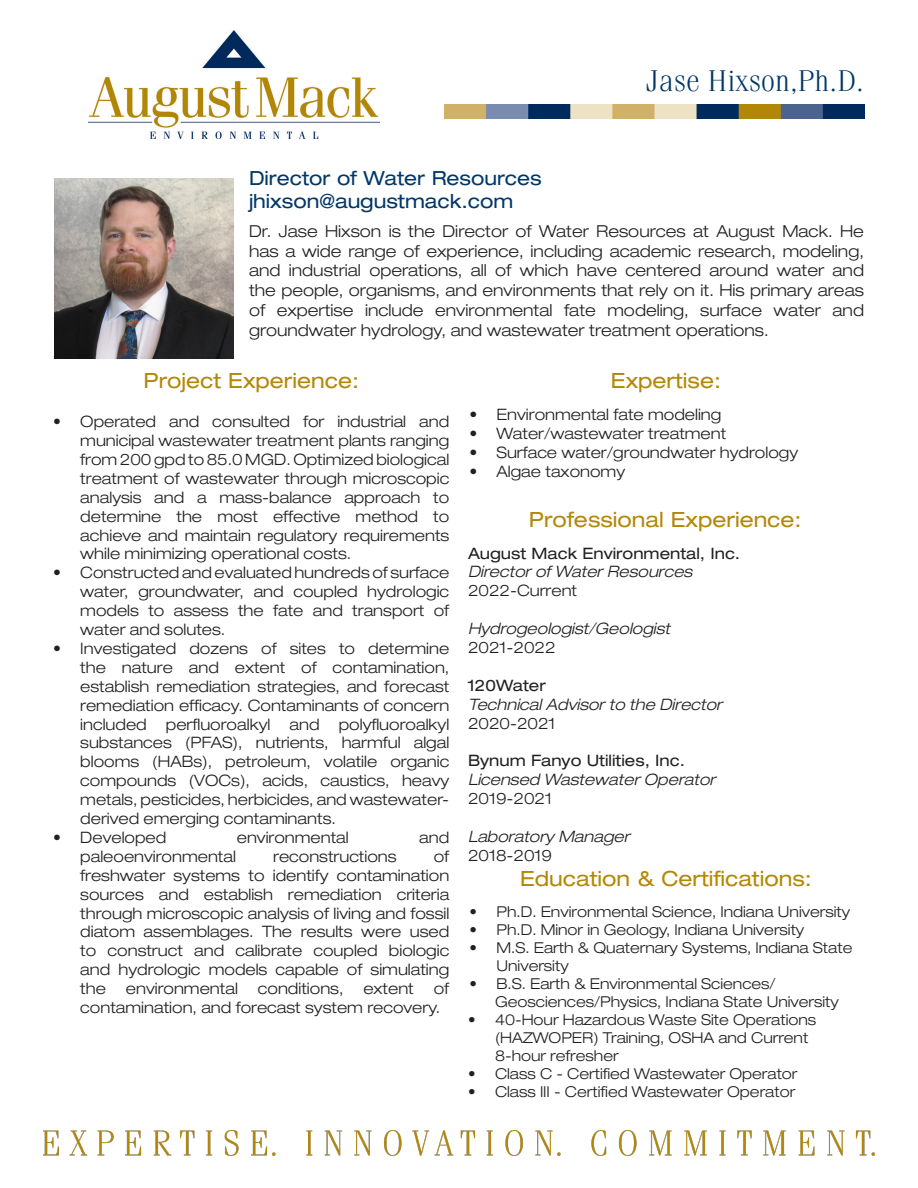
<style>
.page{position:relative;width:918px;height:1188px;background:#fff}
.page>*{position:absolute;margin:0;border:0;box-sizing:border-box;transform-origin:0 0}
.t1{font:300 30px "Fenice Std";color:#003767}
.t2{font:expanded 21px "Helvetica Neue LT Std";color:#b38808}
.t3{font:expanded 19.5px/23.4px "Helvetica Neue LT Std";color:#003768}
.t4{font:300 expanded 16.5px/19.8px "Helvetica Neue LT Std";color:#231f20;text-align:justify}
.t5{font:300 expanded 15.75px/18.9px "Helvetica Neue LT Std";color:#231f20;text-align:justify}
.t6{font:italic 300 expanded 15.75px "Helvetica Neue LT Std";color:#231f20}
.t7{font:expanded 15.75px "Helvetica Neue LT Std";color:#231f20}
.t8{font:300 expanded 15px/18px "Helvetica Neue LT Std";color:#231f20}
</style>
<div class="page">
<img style="left:88px;top:30px;width:292px;height:108px">
<img style="left:444px;top:104px;width:420px;height:15px">
<img style="left:44px;top:1131px;width:831px;height:24px">
<img style="left:54px;top:178px;width:180px;height:180px">
<h1 class="t1" style="left:645px;top:63px;width:220px">Jase Hixson,Ph.D.</h1>
<p class="t3" style="left:249px;top:166px;width:294px">Director of Water Resources jhixson@augustmack.com</p>
<p class="t4" style="left:249px;top:221px;width:617px">Dr. Jase Hixson is the Director of Water Resources at August Mack. He has a wide range of experience, including academic research, modeling, and industrial operations, all of which have centered around water and the people, organisms, and environments that rely on it. His primary areas of expertise include environmental fate modeling, surface water and groundwater hydrology, and wastewater treatment operations.</p>
<h2 class="t2" style="left:144px;top:368px;width:217px">Project Experience:</h2>
<p class="t5" style="left:80px;top:412px;width:371px;text-indent:-27px">• Operated and consulted for industrial and municipal wastewater treatment plants ranging from 200 gpd to 85.0 MGD. Optimized biological treatment of wastewater through microscopic analysis and a mass-balance approach to determine the most effective method to achieve and maintain regulatory requirements while minimizing operational costs.</p>
<p class="t5" style="left:80px;top:563px;width:371px;text-indent:-27px">• Constructed and evaluated hundreds of surface water, groundwater, and coupled hydrologic models to assess the fate and transport of water and solutes.</p>
<p class="t5" style="left:80px;top:639px;width:371px;text-indent:-27px">• Investigated dozens of sites to determine the nature and extent of contamination, establish remediation strategies, and forecast remediation efficacy. Contaminants of concern included perfluoroalkyl and polyfluoroalkyl substances (PFAS), nutrients, harmful algal blooms (HABs), petroleum, volatile organic compounds (VOCs), acids, caustics, heavy metals, pesticides, herbicides, and wastewater&shy;derived emerging contaminants.</p>
<p class="t5" style="left:53px;top:828px;width:115px">• Developed</p>
<p class="t5" style="left:237px;top:828px;width:113px">environmental</p>
<p class="t5" style="left:419px;top:828px;width:32px">and</p>
<p class="t5" style="left:80px;top:847px;width:157px">paleoenvironmental</p>
<p class="t5" style="left:273px;top:847px;width:125px">reconstructions</p>
<h2 class="t2" style="left:611px;top:368px;width:112px">Expertise:</h2>
<p class="t5" style="left:470px;top:405px;width:253px">• Environmental fate modeling</p>
<p class="t5" style="left:470px;top:424px;width:258px">• Water/wastewater treatment</p>
<p class="t5" style="left:470px;top:443px;width:330px">• Surface water/groundwater hydrology</p>
<p class="t5" style="left:470px;top:461px;width:157px">• Algae taxonomy</p>
<h2 class="t2" style="left:529px;top:507px;width:274px">Professional Experience:</h2>
<p class="t7" style="left:468px;top:543px;width:274px">August Mack Environmental, Inc.</p>
<p class="t6" style="left:468px;top:562px;width:226px">Director of Water Resources</p>
<p class="t5" style="left:468px;top:581px;width:111px">2022-Current</p>
<p class="t6" style="left:468px;top:619px;width:204px">Hydrogeologist/Geologist</p>
<p class="t5" style="left:468px;top:638px;width:89px">2021-2022</p>
<p class="t7" style="left:468px;top:676px;width:79px">120Water</p>
<p class="t6" style="left:468px;top:695px;width:256px">Technical Advisor to the Director</p>
<p class="t5" style="left:468px;top:713px;width:89px">2020-2021</p>
<p class="t7" style="left:468px;top:751px;width:219px">Bynum Fanyo Utilities, Inc.</p>
<p class="t6" style="left:468px;top:770px;width:249px">Licensed Wastewater Operator</p>
<p class="t5" style="left:468px;top:789px;width:86px">2019-2021</p>
<p class="t6" style="left:468px;top:827px;width:163px">Laboratory Manager</p>
<p class="t5" style="left:468px;top:846px;width:86px">2018-2019</p>
<h2 class="t2" style="left:520px;top:866px;width:293px">Education &amp; Certifications:</h2>
<p class="t8" style="left:470px;top:903px;width:382px">• Ph.D. Environmental Science, Indiana University</p>
<p class="t8" style="left:470px;top:921px;width:336px">• Ph.D. Minor in Geology, Indiana University</p>
<p class="t8" style="left:496px;top:939px;width:357px;text-indent:-27px">• M.S. Earth &amp; Quaternary Systems, Indiana State<br>University</p>
<p class="t8" style="left:495px;top:975px;width:345px;text-indent:-26px">• B.S. Earth &amp; Environmental Sciences/<br>Geosciences/Physics, Indiana State University</p>
<p class="t8" style="left:495px;top:1011px;width:323px;text-indent:-27px">• 40-Hour Hazardous Waste Site Operations (HAZWOPER) Training, OSHA and Current<br>8-hour refresher</p>
<p class="t8" style="left:468px;top:1065px;width:331px">• Class C - Certified Wastewater Operator</p>
<p class="t8" style="left:468px;top:1083px;width:329px">• Class III - Certified Wastewater Operator</p>
<p class="t5" style="left:80px;top:847px;width:371px;text-indent:354px">of freshwater systems to identify contamination sources and establish remediation criteria through microscopic analysis of living and fossil diatom assemblages. The results were used to construct and calibrate coupled biologic and hydrologic models capable of simulating the</p>
<p class="t5" style="left:80px;top:979px;width:370px;text-indent:354px">of contamination, and forecast system recovery.</p>
<p class="t5" style="left:126px;top:979px;width:113px">environmental</p>
<p class="t5" style="left:258px;top:979px;width:87px">conditions,</p>
<p class="t5" style="left:363px;top:979px;width:52px">extent</p>
</div>
